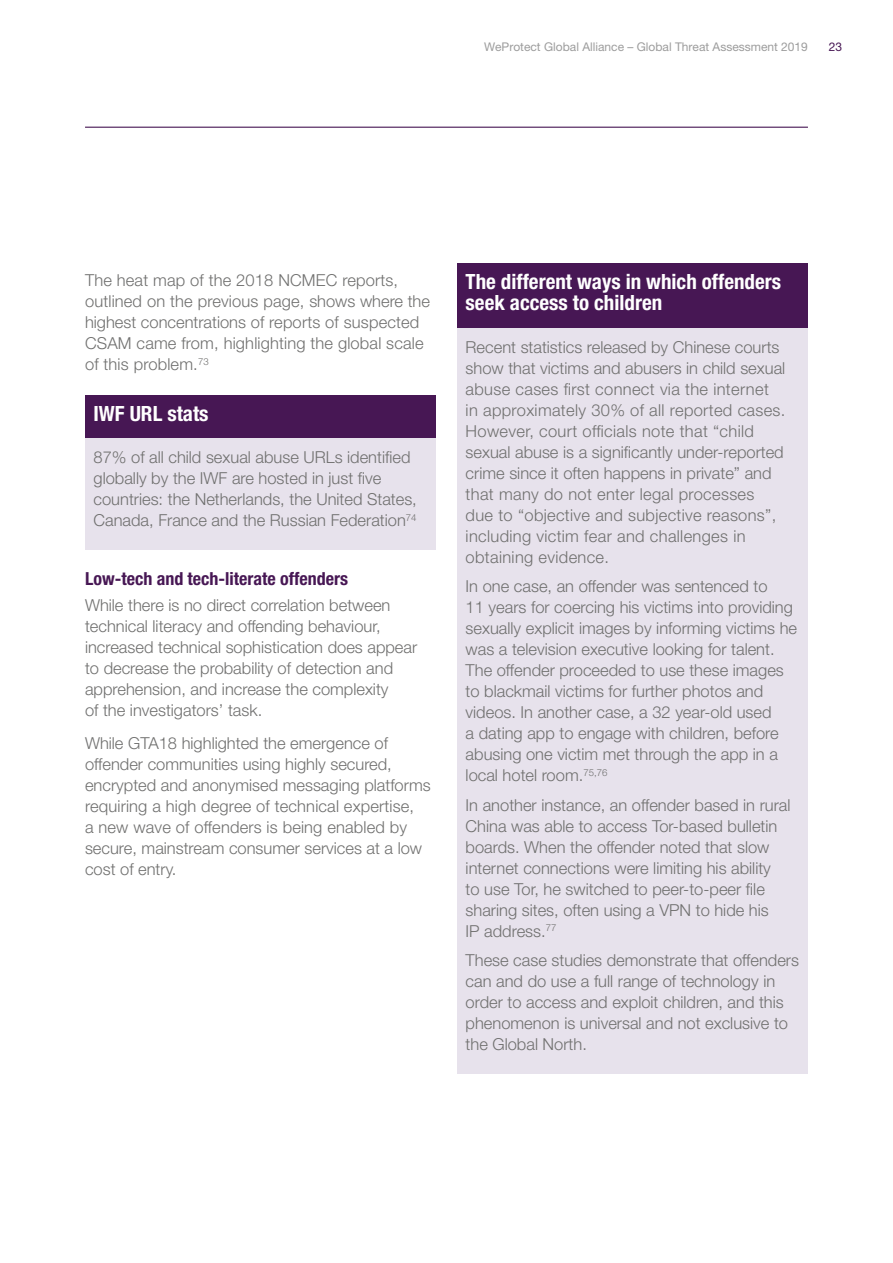
<style>
.page{position:relative;width:893px;height:1263px;background:#fff}
.page>*{position:absolute;margin:0;border:0;box-sizing:border-box;transform-origin:0 0}
.t1{font:700 condensed 21px/21px "Helvetica Neue LT Pro";color:#fff}
.t2{font:700 condensed 18px "Helvetica Neue LT Pro";color:#471754}
.t3{font:300 16.5px/21px "Helvetica Neue LT Pro";color:#70706f}
.t4{font:300 16.5px/21px "Helvetica Neue LT Pro";letter-spacing:.02em;color:#70706f}
.t5{font:12px "Helvetica Neue LT Pro";color:#9d9d9d}
.t6{font:12px "Helvetica Neue LT Pro";color:#471754}
</style>
<div class="page">
<div style="left:85px;top:395px;width:351px;height:45px;background:#471754"></div>
<div style="left:85px;top:439px;width:351px;height:111px;background:#e7e2ec"></div>
<div style="left:457px;top:264px;width:351px;height:65px;background:#471754"></div>
<div style="left:457px;top:328px;width:351px;height:258px;background:#e7e2ec"></div>
<div style="left:457px;top:567px;width:351px;height:238px;background:#e7e2ec"></div>
<div style="left:457px;top:786px;width:351px;height:174px;background:#e7e2ec"></div>
<div style="left:457px;top:941px;width:351px;height:133px;background:#e7e2ec"></div>
<hr style="left:85px;top:127px;width:723px;height:1px;background:#471754">
<p class="t5" style="left:484px;top:40px;width:325px">WeProtect Global Alliance – Global Threat Assessment 2019</p>
<p class="t6" style="left:829px;top:40px;width:15px">23</p>
<p class="t3" style="left:85px;top:269px;width:346px">The heat map of the 2018 NCMEC reports, outlined on the previous page, shows where the highest concentrations of reports of suspected CSAM came from, highlighting the global scale of this problem.<sup>73</sup></p>
<p class="t1" style="left:94px;top:403px;width:117px">IWF URL stats</p>
<p class="t3" style="left:94px;top:446px;width:325px">87% of all child sexual abuse URLs identified globally by the IWF are hosted in just five countries: the Netherlands, the United States, Canada, France and the Russian Federation<sup>74</sup></p>
<p class="t2" style="left:85px;top:568px;width:265px">Low-tech and tech-literate offenders</p>
<p class="t3" style="left:85px;top:594px;width:334px">While there is no direct correlation between technical literacy and offending behaviour, increased technical sophistication does appear to decrease the probability of detection and apprehension, and increase the complexity<br>of the investigators’ task.</p>
<p class="t3" style="left:85px;top:733px;width:347px">While GTA18 highlighted the emergence of offender communities using highly secured, encrypted and anonymised messaging platforms requiring a high degree of technical expertise,<br>a new wave of offenders is being enabled by secure, mainstream consumer services at a low cost of entry.</p>
<p class="t1" style="left:466px;top:271px;width:317px">The different ways in which offenders seek access to children</p>
<p class="t4" style="left:466px;top:336px;width:321px">Recent statistics released by Chinese courts show that victims and abusers in child sexual abuse cases first connect via the internet<br>in approximately 30% of all reported cases.<br>However, court officials note that “child sexual abuse is a significantly under-reported crime since it often happens in private” and that many do not enter legal processes due to “objective and subjective reasons”, including victim fear and challenges in obtaining evidence.</p>
<p class="t3" style="left:466px;top:575px;width:333px">In one case, an offender was sentenced to<br>11 years for coercing his victims into providing sexually explicit images by informing victims he was a television executive looking for talent.<br>The offender proceeded to use these images to blackmail victims for further photos and videos. In another case, a 32 year-old used<br>a dating app to engage with children, before abusing one victim met through the app in a local hotel room.<sup>75,76</sup></p>
<p class="t3" style="left:466px;top:794px;width:326px">In another instance, an offender based in rural China was able to access Tor-based bulletin boards. When the offender noted that slow internet connections were limiting his ability<br>to use Tor, he switched to peer-to-peer file sharing sites, often using a VPN to hide his<br>IP address.<sup>77</sup></p>
<p class="t3" style="left:466px;top:949px;width:335px">These case studies demonstrate that offenders can and do use a full range of technology in order to access and exploit children, and this phenomenon is universal and not exclusive to the Global North.</p>
</div>
